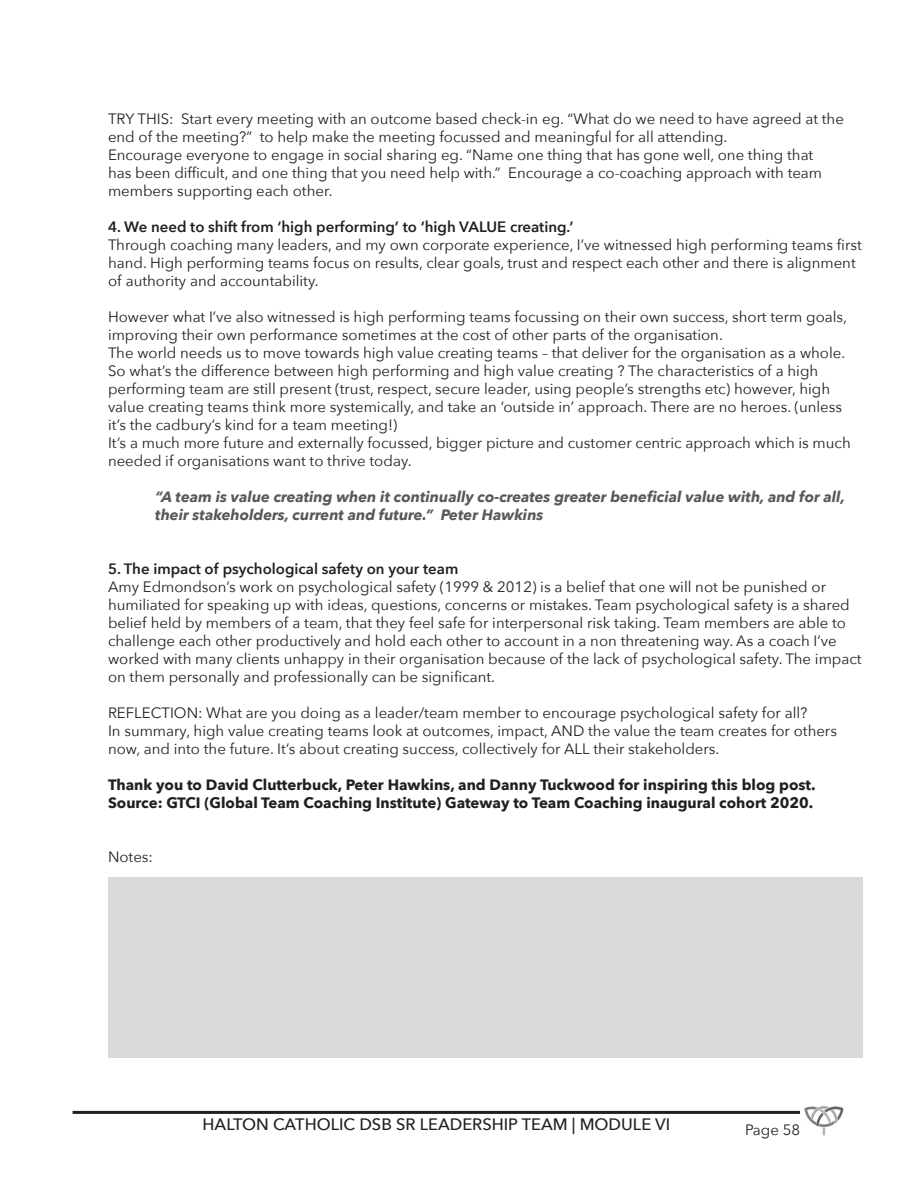
<style>
.page{position:relative;width:918px;height:1188px;background:#fff}
.page>*{position:absolute;margin:0;border:0;box-sizing:border-box;transform-origin:0 0}
.t1{font:500 16.5px "Avenir Next";color:#231f20}
.t2{font:15px/18px "Avenir Next";color:#231f20}
.t3{font:700 15px/18px "Avenir Next";color:#231f20}
.t4{font:italic 700 15px/18px "Avenir Next";color:#57585a}
.t5{font:600 15px "Avenir Next";color:#231f20}
</style>
<div class="page">
<hr style="left:73px;top:1111px;width:769px;height:3px;background:#231f20">
<img style="left:800px;top:1106px;width:44px;height:30px">
<div style="left:108px;top:878px;width:754px;height:180px;background:#d9dadc"></div>
<p class="t2" style="left:108px;top:109px;width:737px">TRY THIS: Start every meeting with an outcome based check-in eg. “What do we need to have agreed at the end of the meeting?” to help make the meeting focussed and meaningful for all attending.</p>
<p class="t2" style="left:108px;top:145px;width:716px">Encourage everyone to engage in social sharing eg. “Name one thing that has gone well, one thing that has been difficult, and one thing that you need help with.” Encourage a co-coaching approach with team members supporting each other.</p>
<p class="t5" style="left:108px;top:214px;width:467px">4. We need to shift from ‘high performing’ to ‘high VALUE creating.’</p>
<p class="t2" style="left:108px;top:235px;width:755px">Through coaching many leaders, and my own corporate experience, I’ve witnessed high performing teams first hand. High performing teams focus on results, clear goals, trust and respect each other and there is alignment of authority and accountability.</p>
<p class="t2" style="left:108px;top:307px;width:741px">However what I’ve also witnessed is high performing teams focussing on their own success, short term goals, improving their own performance sometimes at the cost of other parts of the organisation.</p>
<p class="t2" style="left:108px;top:343px;width:739px">The world needs us to move towards high value creating teams – that deliver for the organisation as a whole.</p>
<p class="t2" style="left:108px;top:361px;width:736px">So what’s the difference between high performing and high value creating ? The characteristics of a high performing team are still present (trust, respect, secure leader, using people’s strengths etc) however, high value creating teams think more systemically, and take an ‘outside in’ approach. There are no heroes. (unless it’s the cadbury’s kind for a team meeting!)</p>
<p class="t2" style="left:108px;top:433px;width:744px">It’s a much more future and externally focussed, bigger picture and customer centric approach which is much needed if organisations want to thrive today.</p>
<p class="t4" style="left:155px;top:487px;width:691px">“A team is value creating when it continually co-creates greater beneficial value with, and for all, their stakeholders, current and future.” Peter Hawkins</p>
<p class="t5" style="left:108px;top:556px;width:352px">5. The impact of psychological safety on your team</p>
<p class="t2" style="left:108px;top:577px;width:755px">Amy Edmondson’s work on psychological safety (1999 &amp; 2012) is a belief that one will not be punished or humiliated for speaking up with ideas, questions, concerns or mistakes. Team psychological safety is a shared belief held by members of a team, that they feel safe for interpersonal risk taking. Team members are able to challenge each other productively and hold each other to account in a non threatening way. As a coach I’ve worked with many clients unhappy in their organisation because of the lack of psychological safety. The impact on them personally and professionally can be significant.</p>
<p class="t2" style="left:108px;top:703px;width:701px">REFLECTION: What are you doing as a leader/team member to encourage psychological safety for all?</p>
<p class="t2" style="left:108px;top:721px;width:731px">In summary, high value creating teams look at outcomes, impact, AND the value the team creates for others now, and into the future. It’s about creating success, collectively for ALL their stakeholders.</p>
<p class="t3" style="left:108px;top:775px;width:709px">Thank you to David Clutterbuck, Peter Hawkins, and Danny Tuckwood for inspiring this blog post.<br>Source: GTCI (Global Team Coaching Institute) Gateway to Team Coaching inaugural cohort 2020.</p>
<p class="t2" style="left:108px;top:847px;width:47px">Notes:</p>
<p class="t1" style="left:203px;top:1111px;width:469px">HALTON CATHOLIC DSB SR LEADERSHIP TEAM | MODULE VI</p>
<p class="t2" style="left:745px;top:1120px;width:57px">Page 58</p>
</div>
